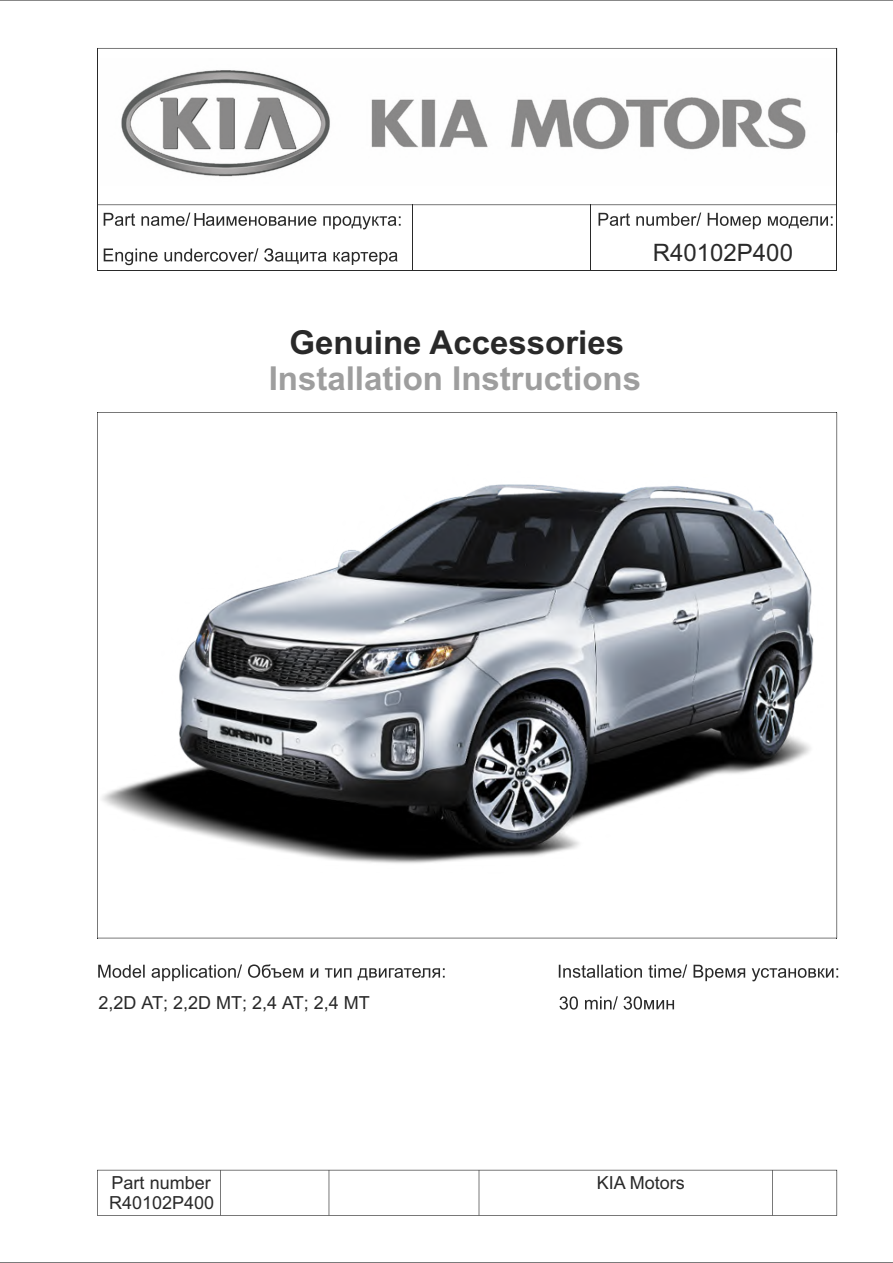
<style>
.page{position:relative;width:893px;height:1263px;background:#fff}
.page>*{position:absolute;margin:0;border:0;box-sizing:border-box;transform-origin:0 0}
.t1{font:700 33px "Arial";color:#9e9e9e}
.t2{font:700 33px "Arial";color:#292929}
.t3{font:24px "Arial";color:#292929}
.t4{font:18px "Arial";color:#292929}
</style>
<div class="page">
<hr style="left:97px;top:1215px;width:739px;height:1px;background:#292929">
<hr style="left:97px;top:1170px;width:1px;height:45px;background:#292929">
<hr style="left:97px;top:1170px;width:739px;height:1px;background:#292929">
<hr style="left:836px;top:1170px;width:1px;height:45px;background:#292929">
<hr style="left:97px;top:204px;width:739px;height:1px;background:#292929">
<hr style="left:97px;top:48px;width:739px;height:1px;background:#292929">
<hr style="left:220px;top:1170px;width:1px;height:45px;background:#292929">
<hr style="left:328px;top:1170px;width:1px;height:45px;background:#292929">
<hr style="left:478px;top:1170px;width:1px;height:45px;background:#292929">
<hr style="left:772px;top:1170px;width:1px;height:45px;background:#292929">
<img style="left:121px;top:70px;width:685px;height:107px">
<hr style="left:590px;top:205px;width:1px;height:66px;background:#292929">
<hr style="left:97px;top:48px;width:1px;height:223px;background:#292929">
<hr style="left:97px;top:271px;width:739px;height:1px;background:#292929">
<hr style="left:836px;top:48px;width:1px;height:223px;background:#292929">
<hr style="left:412px;top:205px;width:1px;height:66px;background:#292929">
<hr style="left:0;top:1262px;width:892px;height:1px;background:#292929">
<hr style="left:0;top:0;width:892px;height:1px;background:#292929">
<svg style="left:104px;top:213px;width:296px;height:16px"></svg>
<svg style="left:598px;top:213px;width:234px;height:16px"></svg>
<svg style="left:98px;top:964px;width:346px;height:17px"></svg>
<svg style="left:558px;top:964px;width:280px;height:17px"></svg>
<svg style="left:104px;top:248px;width:293px;height:17px"></svg>
<svg style="left:559px;top:996px;width:115px;height:14px"></svg>
<svg style="left:97px;top:412px;width:740px;height:526px"></svg>
<img style="left:97px;top:429px;width:726px;height:463px">
<h2 class="t3" style="left:652px;top:244px;width:142px">R40102P400</h2>
<h1 class="t2" style="left:289px;top:330px;width:336px">Genuine Accessories</h1>
<h1 class="t1" style="left:269px;top:366px;width:374px">Installation Instructions</h1>
<p class="t4" style="left:98px;top:996px;width:273px">2,2D АТ; 2,2D МТ; 2,4 АТ; 2,4 МТ</p>
<p class="t4" style="left:112px;top:1176px;width:101px">Part number</p>
<p class="t4" style="left:597px;top:1176px;width:89px">KIA Motors</p>
<p class="t4" style="left:109px;top:1196px;width:107px">R40102P400</p>
</div>
